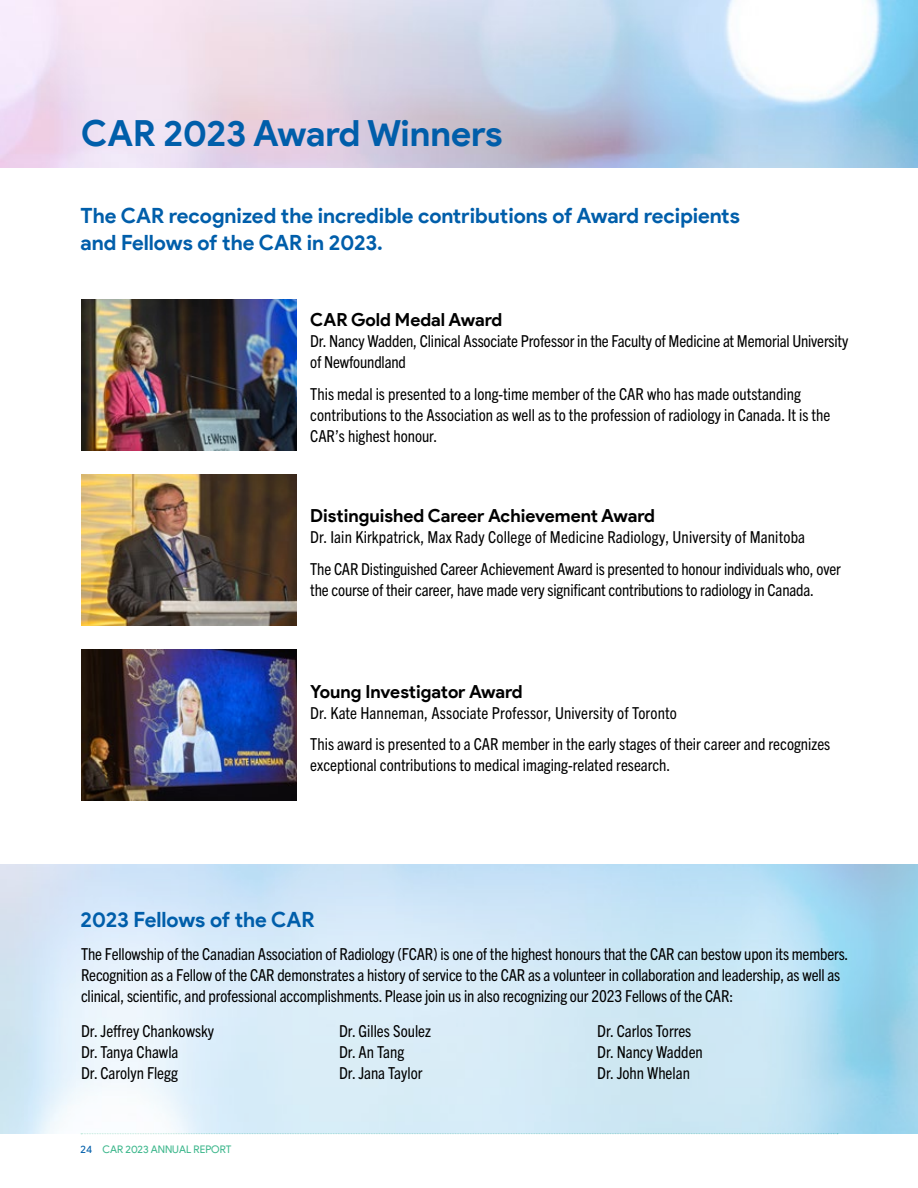
<style>
.page{position:relative;width:918px;height:1188px;background:#fff}
.page>*{position:absolute;margin:0;border:0;box-sizing:border-box;transform-origin:0 0}
.t1{font:700 36px "Product Sans";color:#005eaa}
.t2{font:700 21px/27px "Product Sans";color:#005eaa}
.t3{font:700 18px "Product Sans";letter-spacing:-.005em;color:#000}
.t4{font:condensed 16.5px/21px "Trade Gothic Next LT Pro";letter-spacing:-.01em;color:#000}
.t5{font:10.5px "Product Sans";color:#3db78c}
.s1{color:#005eaa}
</style>
<div class="page">
<svg style="left:81px;top:1133px;width:757px;height:1px"></svg>
<img style="left:0;top:0;width:918px;height:167px">
<img style="left:81px;top:300px;width:216px;height:151px">
<img style="left:81px;top:474px;width:216px;height:151px">
<img style="left:81px;top:650px;width:216px;height:151px">
<h1 class="t1" style="left:81px;top:111px;width:423px">CAR 2023 Award Winners</h1>
<p class="t2" style="left:81px;top:202px;width:661px">The CAR recognized the incredible contributions of Award recipients and Fellows of the CAR in 2023.</p>
<p class="t3" style="left:310px;top:308px;width:194px">CAR Gold Medal Award</p>
<p class="t4" style="left:310px;top:329px;width:539px">Dr. Nancy Wadden, Clinical Associate Professor in the Faculty of Medicine at Memorial University of Newfoundland</p>
<p class="t4" style="left:310px;top:382px;width:522px">This medal is presented to a long-time member of the CAR who has made outstanding contributions to the Association as well as to the profession of radiology in Canada. It is the<br>CAR’s highest honour.</p>
<p class="t3" style="left:310px;top:505px;width:346px">Distinguished Career Achievement Award</p>
<p class="t4" style="left:310px;top:520px;width:532px;line-height:31.8px">Dr. Iain Kirkpatrick, Max Rady College of Medicine Radiology, University of Manitoba<br>The CAR Distinguished Career Achievement Award is presented to honour individuals who, over</p>
<p class="t4" style="left:310px;top:578px;width:505px">the course of their career, have made very significant contributions to radiology in Canada.</p>
<p class="t3" style="left:310px;top:680px;width:214px">Young Investigator Award</p>
<p class="t4" style="left:310px;top:696px;width:522px;line-height:31.8px">Dr. Kate Hanneman, Associate Professor, University of Toronto<br>This award is presented to a CAR member in the early stages of their career and recognizes</p>
<p class="t4" style="left:310px;top:754px;width:362px">exceptional contributions to medical imaging-related research.</p>
<p class="t2" style="left:81px;top:906px;width:236px">2023 Fellows of the CAR</p>
<p class="t4" style="left:81px;top:943px;width:769px">The Fellowship of the Canadian Association of Radiology (FCAR) is one of the highest honours that the CAR can bestow upon its members.<br>Recognition as a Fellow of the CAR demonstrates a history of service to the CAR as a volunteer in collaboration and leadership, as well as clinical, scientific, and professional accomplishments. Please join us in also recognizing our 2023 Fellows of the CAR:</p>
<p class="t4" style="left:81px;top:1020px;width:135px">Dr. Jeffrey Chankowsky<br>Dr. Tanya Chawla<br>Dr. Carolyn Flegg</p>
<p class="t4" style="left:339px;top:1020px;width:93px">Dr. Gilles Soulez<br>Dr. An Tang<br>Dr. Jana Taylor</p>
<p class="t4" style="left:597px;top:1020px;width:107px">Dr. Carlos Torres<br>Dr. Nancy Wadden<br>Dr. John Whelan</p>
<p class="t5" style="left:81px;top:1143px;width:152px"><span class="s1">24</span> CAR 2023 ANNUAL REPORT</p>
</div>
